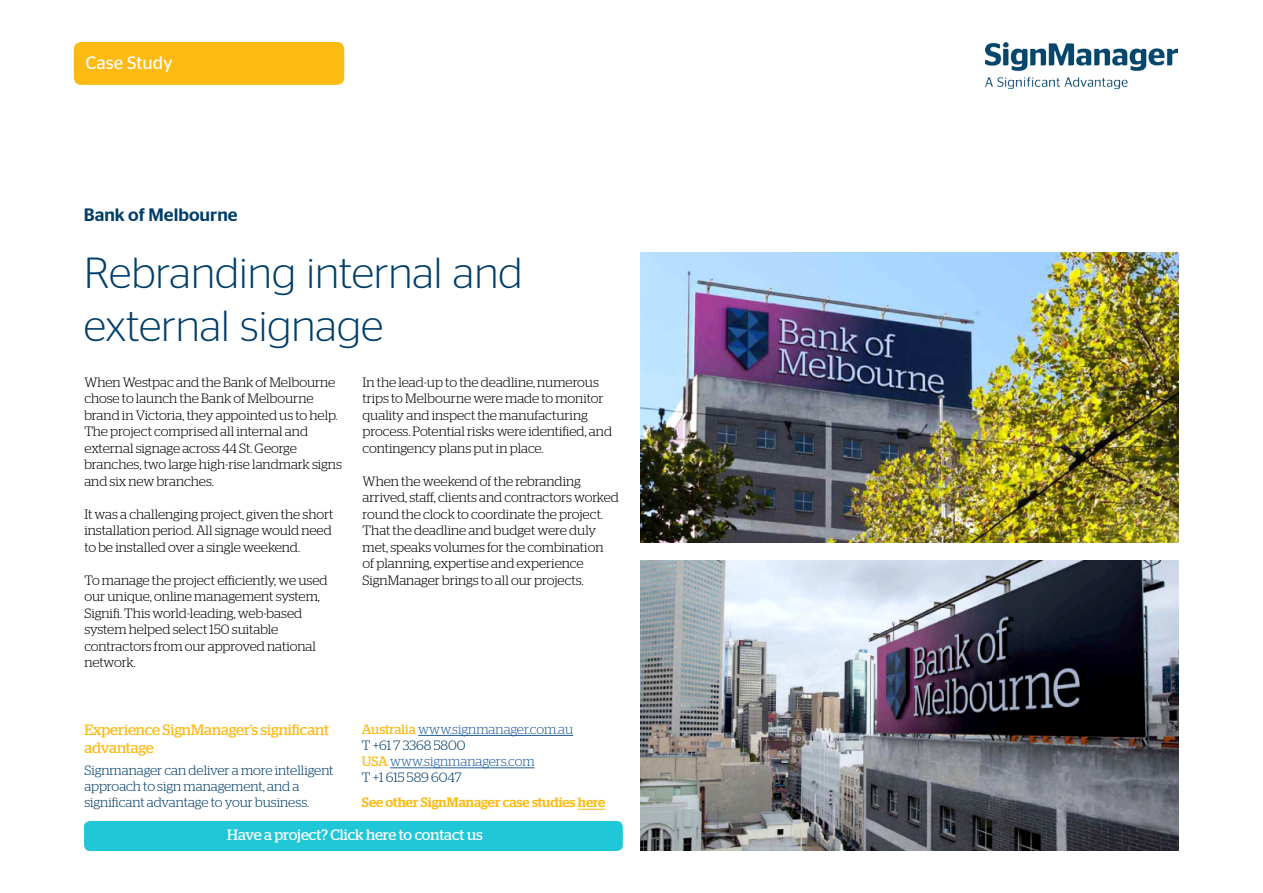
<style>
.page{position:relative;width:1263px;height:893px;background:#fff}
.page>*{position:absolute;margin:0;border:0;box-sizing:border-box;transform-origin:0 0}
.t1{font:300 43.5px/52.2px "Stag Sans";color:#003e69}
.t2{font:500 18px "Stag Sans";color:#003e69}
.t3{font:18px "Stag Sans";color:#fff}
.t4{font:15px/18px "Stag";color:#fcba12}
.t5{font:15px "Stag";letter-spacing:-.005em;color:#fff}
.t6{font:300 13.5px/16.5px "Stag";color:#000}
.t7{font:300 13.5px/16.2px "Stag";letter-spacing:-.005em;color:#003d69}
.t8{font:300 13.5px/16.2px "Stag";color:#215e9e}
.t9{font:500 13.5px "Stag";color:#fcba12}
.s1{font-weight:400;color:#fcba12}
.s2{color:#003d69}
</style>
<div class="page">
<div style="left:74px;top:42px;width:270px;height:43px;background:#fcba12;border-radius:7px"></div>
<img style="left:986px;top:42px;width:191px;height:46px">
<svg style="left:578px;top:809px;width:27px;height:1px"></svg>
<div style="left:84px;top:821px;width:539px;height:30px;background:#20c7d7;border-radius:6px"></div>
<hr style="left:418px;top:735px;width:155px;height:1px;background:#215e9e">
<hr style="left:390px;top:767px;width:145px;height:1px;background:#215e9e">
<img style="left:640px;top:561px;width:539px;height:290px">
<img style="left:640px;top:252px;width:539px;height:291px">
<h2 class="t3" style="left:85px;top:53px;width:89px">Case Study</h2>
<h2 class="t2" style="left:84px;top:205px;width:155px">Bank of Melbourne</h2>
<h1 class="t1" style="left:84px;top:246px;width:440px">Rebranding internal and external signage</h1>
<p class="t6" style="left:84px;top:374px;width:259px">When Westpac and the Bank of Melbourne chose to launch the Bank of Melbourne brand in Victoria, they appointed us to help.<br>The project comprised all internal and external signage across 44 St. George branches, two large high-rise landmark signs and six new branches.</p>
<p class="t6" style="left:84px;top:506px;width:251px;text-align:justify">It was a challenging project, given the short installation period. All signage would need to be installed over a single weekend.</p>
<p class="t6" style="left:84px;top:572px;width:245px">To manage the project efficiently, we used our unique, online management system, Signifi. This world-leading, web-based system helped select 150 suitable contractors from our approved national network.</p>
<p class="t6" style="left:363px;top:374px;width:251px">In the lead-up to the deadline, numerous trips to Melbourne were made to monitor quality and inspect the manufacturing process. Potential risks were identified, and contingency plans put in place.</p>
<p class="t6" style="left:363px;top:473px;width:258px">When the weekend of the rebranding arrived, staff, clients and contractors worked round the clock to coordinate the project.<br>That the deadline and budget were duly met, speaks volumes for the combination<br>of planning, expertise and experience SignManager brings to all our projects.</p>
<p class="t8" style="left:362px;top:721px;width:213px"><span class="s1">Australia</span> www.signmanager.com.au<br><span class="s2">T +61 7 3368 5800<br></span><span class="s1">USA</span> www.signmanagers.com<br><span class="s2">T +1 615 589 6047</span></p>
<p class="t4" style="left:84px;top:720px;width:246px">Experience SignManager’s significant advantage</p>
<p class="t7" style="left:84px;top:762px;width:251px">Signmanager can deliver a more intelligent approach to sign management, and a significant advantage to your business.</p>
<p class="t9" style="left:362px;top:795px;width:245px">See other SignManager case studies here</p>
<p class="t5" style="left:227px;top:826px;width:257px">Have a project? Click here to contact us</p>
</div>
